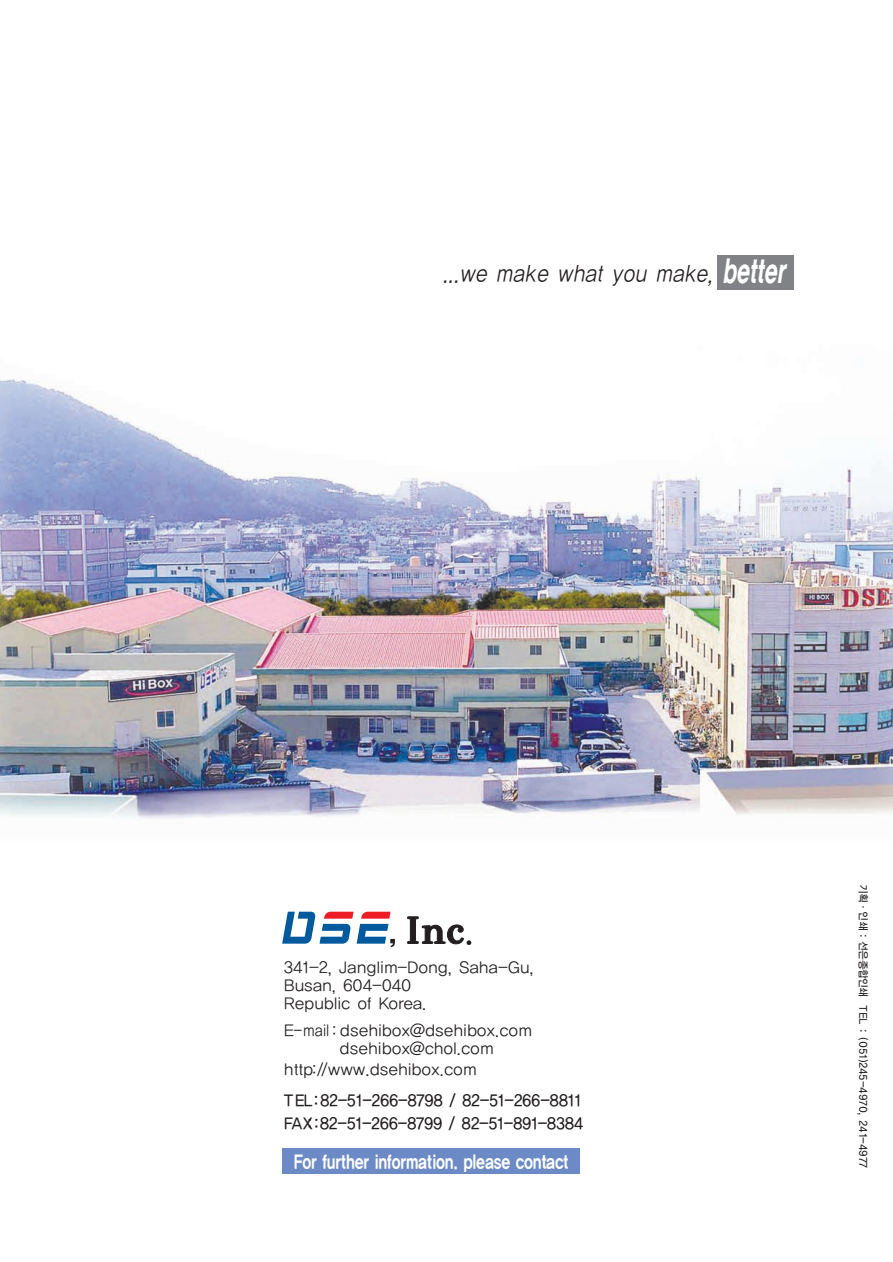
<style>
.page{position:relative;width:893px;height:1262px;background:#fff}
.page>*{position:absolute;margin:0;border:0;box-sizing:border-box;transform-origin:0 0}
.t1{font:italic 22.5px "YGO12";color:#231f20;scale:.85 1}
.t2{font:18px "YGO15";letter-spacing:-.115em;color:#fff;scale:.8 1}
.t3{font:15.75px/18px "YGO12";letter-spacing:-.05em;color:#231f20}
.t4{font:15.75px/22.8px "YGO13";letter-spacing:-.065em;color:#231f20;scale:.95 1}
.t5{font:10.5px "YGO13";letter-spacing:-.03em;color:#231f20;scale:.95 1}
.s1{font-family:"YGO16";font-style:normal;font-size:31.5px;color:#fff}
</style>
<div class="page">
<img style="left:0;top:289px;width:892px;height:659px">
<div style="left:282px;top:1148px;width:298px;height:26px;background:#6c8bc6"></div>
<div style="left:717px;top:255px;width:77px;height:34px;background:#808285"></div>
<svg style="left:282px;top:911px;width:113px;height:36px"></svg>
<svg style="left:407px;top:916px;width:64px;height:29px"></svg>
<h1 class="t1" style="left:442px;top:263px;width:411px">...we make what you make, <span class="s1">better</span></h1>
<p class="t3" style="left:283px;top:959px;width:252px">341-2, Janglim-Dong, Saha-Gu,<br>Busan, 604-040<br>Republic of Korea.</p>
<p class="t3" style="left:339px;top:1022px;width:195px;text-indent:-56px">E-mail : dsehibox@dsehibox.com dsehibox@chol.com</p>
<p class="t3" style="left:283px;top:1061px;width:195px">http://www.dsehibox.com</p>
<p class="t4" style="left:283px;top:1089px;width:317px">TEL:82-51-266-8798 / 82-51-266-8811<br>FAX: :82-51-266-8799 / 82-51-891-8384</p>
<p class="t2" style="left:293px;top:1153px;width:346px">For further information. please contact</p>
<p class="t5" style="left:868px;top:883px;width:301px;rotate:90deg">기획·인쇄 : 선은종합인쇄 TEL : (051)245-4970, 241-4977</p>
</div>
